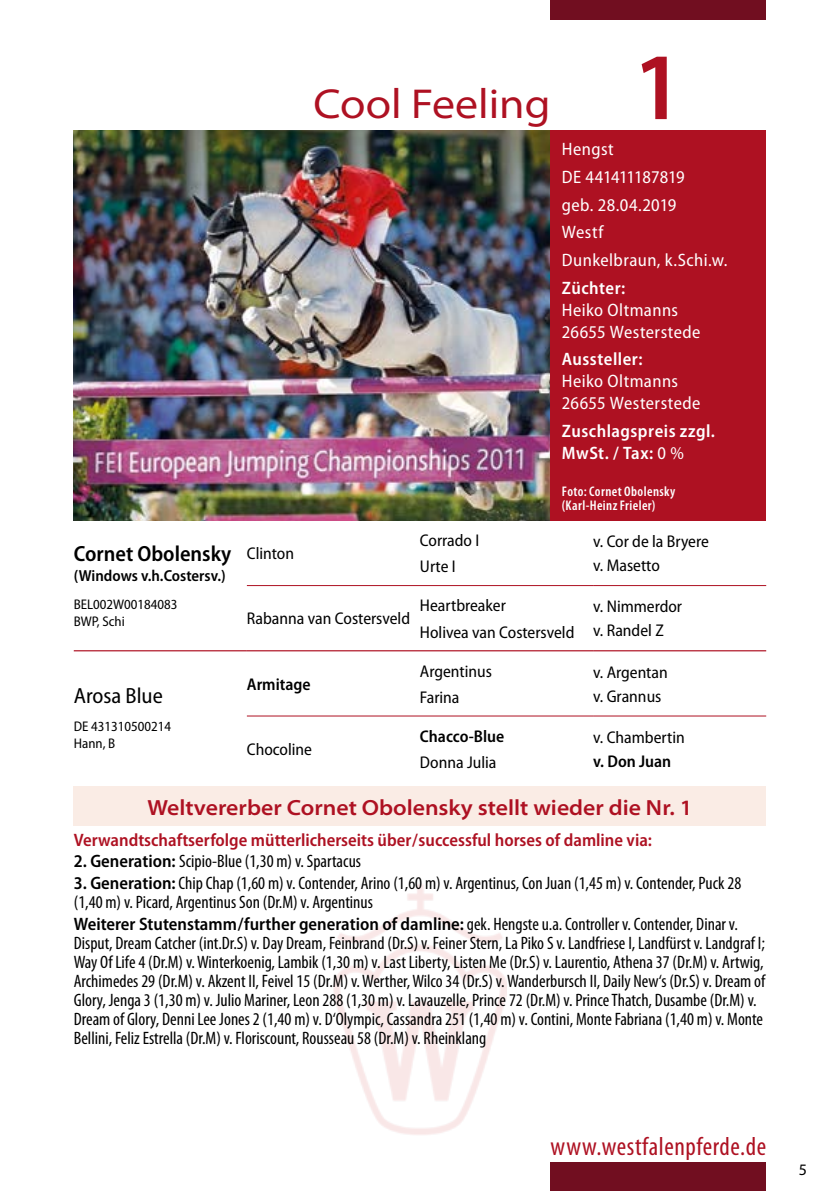
<style>
.page{position:relative;width:840px;height:1191px;background:#fff}
.page>*{position:absolute;margin:0;border:0;box-sizing:border-box;transform-origin:0 0}
.t1{font:600 96px "Myriad Pro";color:#ae1122}
.t2{font:semi-expanded 42px "Myriad Pro";color:#ae1122}
.t3{font:condensed 26px "Myriad Pro";letter-spacing:.02em;color:#ae1122}
.t4{font:600 semi-expanded 22px "Myriad Pro";color:#ae1122}
.t5{font:600 semi-condensed 22px "Myriad Pro";color:#000}
.t6{font:semi-condensed 22px "Myriad Pro";color:#000}
.t7{font:condensed 18px/19px "Myriad Pro";color:#000}
.t8{font:semi-condensed 18px/27.6px "Myriad Pro";letter-spacing:.025em;color:#fff}
.t9{font:600 semi-condensed 18px "Myriad Pro";color:#ae1122}
.t10{font:600 semi-condensed 18px/22px "Myriad Pro";letter-spacing:.025em;color:#fff}
.t11{font:semi-condensed 17px/26px "Myriad Pro";color:#000}
.t12{font:600 semi-condensed 17px "Myriad Pro";color:#000}
.t13{font:600 semi-condensed 16px "Myriad Pro";color:#000}
.t14{font:16px "Myriad Pro";color:#000}
.t15{font:semi-condensed 14px/16.8px "Myriad Pro";color:#000}
.t16{font:600 condensed 14px/14px "Myriad Pro";letter-spacing:.03em;color:#fff}
.s1{font-weight:400}
.s2{font-weight:600;font-stretch:semi-condensed}
</style>
<div class="page">
<img style="left:74px;top:130px;width:476px;height:390px">
<div style="left:550px;top:1162px;width:215px;height:29px;background:#710e20"></div>
<div style="left:550px;top:0;width:215px;height:20px;background:#710e20"></div>
<img style="left:333px;top:884px;width:173px;height:251px">
<div style="left:550px;top:130px;width:215px;height:390px;background:#ae1122"></div>
<hr style="left:247px;top:585px;width:173px;height:1px;background:#ae1122">
<hr style="left:420px;top:585px;width:172px;height:1px;background:#ae1122">
<hr style="left:592px;top:585px;width:173px;height:1px;background:#ae1122">
<hr style="left:74px;top:650px;width:173px;height:1px;background:#ae1122">
<hr style="left:247px;top:650px;width:173px;height:1px;background:#ae1122">
<hr style="left:420px;top:650px;width:172px;height:1px;background:#ae1122">
<hr style="left:592px;top:650px;width:173px;height:1px;background:#ae1122">
<hr style="left:247px;top:715px;width:173px;height:1px;background:#ae1122">
<hr style="left:420px;top:715px;width:172px;height:1px;background:#ae1122">
<hr style="left:592px;top:715px;width:173px;height:1px;background:#ae1122">
<div style="left:74px;top:786px;width:691px;height:40px;background:#faece5"></div>
<p class="t5" style="left:74px;top:540px;width:159px">Cornet Obolensky</p>
<p class="t13" style="left:74px;top:565px;width:153px">(Windows v.h.Costersv.)</p>
<p class="t15" style="left:74px;top:596px;width:105px">BEL002W00184083<br>BWP, Schi</p>
<p class="t11" style="left:247px;top:540px;width:49px">Clinton</p>
<h2 class="t2" style="left:313px;top:77px;width:238px">Cool Feeling</h2>
<h1 class="t1" style="left:632px;top:26px;width:53px">1</h1>
<p class="t8" style="left:561px;top:135px;width:167px">Hengst<br>DE 441411187819<br>geb. 28.04.2019<br>Westf<br>Dunkelbraun, k.Schi.w.</p>
<p class="t10" style="left:561px;top:276px;width:65px">Züchter:</p>
<p class="t8" style="left:561px;top:298px;width:140px;line-height:22px">Heiko Oltmanns<br>26655 Westerstede</p>
<p class="t10" style="left:561px;top:348px;width:82px">Aussteller:</p>
<p class="t8" style="left:561px;top:370px;width:140px;line-height:22px">Heiko Oltmanns<br>26655 Westerstede</p>
<p class="t10" style="left:561px;top:419px;width:154px">Zuschlagspreis zzgl.<br>MwSt. / Tax: <span class="s1">0 %</span></p>
<p class="t16" style="left:561px;top:484px;width:115px">Foto: Cornet Obolensky (Karl-Heinz Frieler)</p>
<p class="t11" style="left:420px;top:527px;width:61px">Corrado I<br>Urte I</p>
<p class="t11" style="left:592px;top:529px;width:117px;line-height:24px">v. Cor de la Bryere v. Masetto</p>
<p class="t11" style="left:247px;top:605px;width:165px">Rabanna van Costersveld</p>
<p class="t11" style="left:420px;top:592px;width:156px">Heartbreaker<br>Holivea van Costersveld</p>
<p class="t11" style="left:592px;top:594px;width:90px;line-height:24px">v. Nimmerdor v. Randel Z</p>
<p class="t11" style="left:420px;top:658px;width:73px">Argentinus<br>Farina</p>
<p class="t11" style="left:592px;top:660px;width:76px;line-height:24px">v. Argentan v. Grannus</p>
<p class="t12" style="left:247px;top:673px;width:65px">Armitage</p>
<p class="t6" style="left:74px;top:682px;width:90px">Arosa Blue</p>
<p class="t15" style="left:74px;top:717px;width:99px">DE 431310500214<br>Hann, B</p>
<p class="t12" style="left:420px;top:726px;width:86px">Chacco-Blue</p>
<p class="t11" style="left:420px;top:749px;width:78px">Donna Julia</p>
<p class="t11" style="left:592px;top:724px;width:93px">v. Chambertin</p>
<p class="t12" style="left:592px;top:751px;width:80px">v. Don Juan</p>
<p class="t4" style="left:147px;top:793px;width:546px">Weltvererber Cornet Obolensky stellt wieder die Nr. 1</p>
<p class="t9" style="left:74px;top:828px;width:579px">Verwandtschaftserfolge mütterlicherseits über/successful horses of damline via:</p>
<p class="t7" style="left:74px;top:851px;width:289px"><span class="s2">2. Generation:</span> Scipio-Blue (1,30 m) v. Spartacus</p>
<p class="t7" style="left:74px;top:873px;width:668px"><span class="s2">3. Generation:</span> Chip Chap (1,60 m) v. Contender, Arino (1,60 m) v. Argentinus, Con Juan (1,45 m) v. Contender, Puck 28 (1,40 m) v. Picard, Argentinus Son (Dr.M) v. Argentinus</p>
<p class="t7" style="left:74px;top:914px;width:692px"><span class="s2">Weiterer Stutenstamm/further generation of damline:</span> gek. Hengste u.a. Controller v. Contender, Dinar v.<br>Disput, Dream Catcher (int.Dr.S) v. Day Dream, Feinbrand (Dr.S) v. Feiner Stern, La Piko S v. Landfriese I, Landfürst v. Landgraf I; Way Of Life 4 (Dr.M) v. Winterkoenig, Lambik (1,30 m) v. Last Liberty, Listen Me (Dr.S) v. Laurentio, Athena 37 (Dr.M) v. Artwig, Archimedes 29 (Dr.M) v. Akzent II, Feivel 15 (Dr.M) v. Werther, Wilco 34 (Dr.S) v. Wanderbursch II, Daily New‘s (Dr.S) v. Dream of Glory, Jenga 3 (1,30 m) v. Julio Mariner, Leon 288 (1,30 m) v. Lavauzelle, Prince 72 (Dr.M) v. Prince Thatch, Dusambe (Dr.M) v.<br>Dream of Glory, Denni Lee Jones 2 (1,40 m) v. D‘Olympic, Cassandra 251 (1,40 m) v. Contini, Monte Fabriana (1,40 m) v. Monte Bellini, Feliz Estrella (Dr.M) v. Floriscount, Rousseau 58 (Dr.M) v. Rheinklang</p>
<p class="t11" style="left:247px;top:736px;width:67px">Chocoline</p>
<h3 class="t3" style="left:550px;top:1130px;width:217px">www.westfalenpferde.de</h3>
<p class="t14" style="left:798px;top:1159px;width:10px">5</p>
</div>
